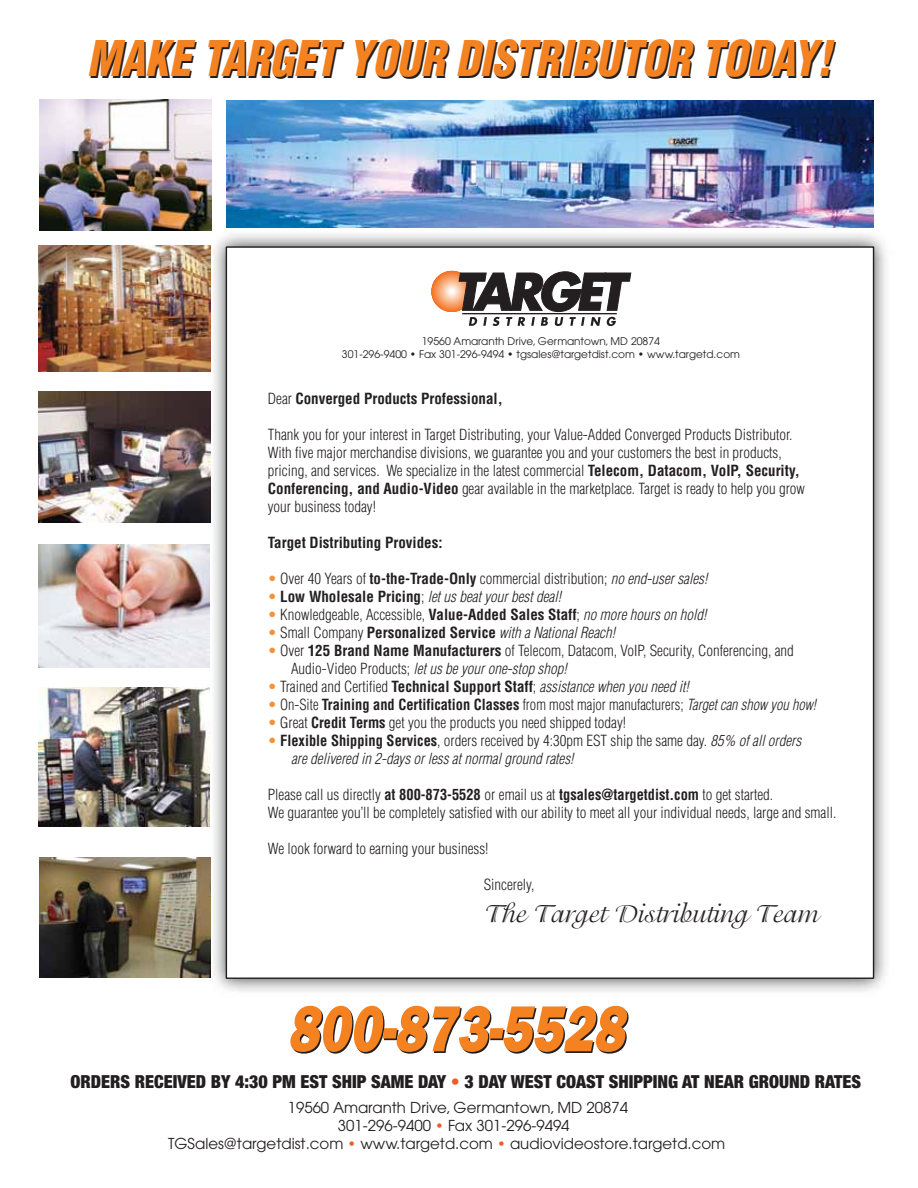
<style>
.page{position:relative;width:918px;height:1188px;background:#fff}
.page>*{position:absolute;margin:0;border:0;box-sizing:border-box;transform-origin:0 0}
.t1{font:italic 800 65.25px "Franklin Gothic";color:#231f20;scale:.79 1}
.t2{font:italic 900 condensed 48px "Helvetica";color:#231f20;scale:.91 1}
.t3{font:27px "Isadora";color:#231f20}
.t4{font:900 condensed 18px "Helvetica Neue";color:#231f20}
.t5{font:300 condensed 15px/18px "Helvetica";color:#231f20}
.t6{font:italic 300 condensed 15px/18px "Helvetica";color:#231f20}
.t7{font:15px "Avant Garde";color:#231f20}
.t8{font:700 condensed 15px "Helvetica";color:#231f20}
.t9{font:300 condensed 15px "Helvetica";color:#231f20;scale:.96 1}
.t10{font:10.5px/12.6px "Avant Garde";color:#231f20;text-align:center}
.s1{font-weight:300}
.s2{font-weight:700}
.s3{color:#f79239}
.s4{font-style:italic}
.s5{font-style:normal;color:#f79239}
.s6{font-weight:700;font-style:normal}
.s7{font-style:normal}
.s8{font-weight:300;color:#f79239}
.s9{font-weight:300;font-style:italic}
.s10{color:#f15a29}
.s11{font-size:14.4px;color:#f15a29}
</style>
<div class="page">
<img style="left:203px;top:224px;width:683px;height:768px">
<div style="left:226px;top:247px;width:648px;height:731px;background:#fff"></div>
<img style="left:39px;top:99px;width:173px;height:131px">
<img style="left:226px;top:100px;width:647px;height:128px">
<img style="left:39px;top:687px;width:171px;height:139px">
<svg style="left:431px;top:271px;width:41px;height:41px"></svg>
<div style="left:432px;top:271px;width:40px;height:41px;background:#f47325;border-radius:50%"></div>
<div style="left:432px;top:271px;width:40px;height:40px;background:#f47526;border-radius:50%"></div>
<div style="left:432px;top:272px;width:39px;height:39px;background:#f4782b;border-radius:50%"></div>
<div style="left:433px;top:272px;width:38px;height:39px;background:#f47a2f;border-radius:50%"></div>
<div style="left:433px;top:273px;width:37px;height:37px;background:#f57f36;border-radius:50%"></div>
<div style="left:434px;top:273px;width:36px;height:36px;background:#f5823a;border-radius:50%"></div>
<div style="left:434px;top:274px;width:35px;height:35px;background:#f6863f;border-radius:50%"></div>
<div style="left:435px;top:274px;width:34px;height:35px;background:#f68944;border-radius:50%"></div>
<div style="left:435px;top:274px;width:34px;height:34px;background:#f68945;border-radius:50%"></div>
<div style="left:435px;top:275px;width:33px;height:33px;background:#f68d4b;border-radius:50%"></div>
<div style="left:436px;top:275px;width:32px;height:33px;background:#f79050;border-radius:50%"></div>
<div style="left:436px;top:275px;width:32px;height:32px;background:#f79051;border-radius:50%"></div>
<div style="left:436px;top:276px;width:31px;height:31px;background:#f79456;border-radius:50%"></div>
<div style="left:437px;top:276px;width:30px;height:31px;background:#f7965a;border-radius:50%"></div>
<div style="left:437px;top:276px;width:30px;height:30px;background:#f7975c;border-radius:50%"></div>
<div style="left:437px;top:277px;width:29px;height:29px;background:#f89b61;border-radius:50%"></div>
<div style="left:438px;top:277px;width:28px;height:29px;background:#f89e65;border-radius:50%"></div>
<div style="left:438px;top:277px;width:28px;height:28px;background:#f89f67;border-radius:50%"></div>
<div style="left:438px;top:278px;width:27px;height:27px;background:#f9a26c;border-radius:50%"></div>
<div style="left:439px;top:278px;width:26px;height:27px;background:#f9a570;border-radius:50%"></div>
<div style="left:439px;top:278px;width:26px;height:26px;background:#f9a671;border-radius:50%"></div>
<div style="left:439px;top:279px;width:25px;height:25px;background:#f9aa77;border-radius:50%"></div>
<div style="left:440px;top:279px;width:24px;height:24px;background:#faae7c;border-radius:50%"></div>
<div style="left:440px;top:280px;width:23px;height:23px;background:#fab282;border-radius:50%"></div>
<div style="left:441px;top:280px;width:22px;height:22px;background:#fbb687;border-radius:50%"></div>
<div style="left:441px;top:281px;width:21px;height:21px;background:#fbb98d;border-radius:50%"></div>
<div style="left:442px;top:281px;width:20px;height:21px;background:#fbbc91;border-radius:50%"></div>
<div style="left:442px;top:281px;width:20px;height:20px;background:#fbbd93;border-radius:50%"></div>
<div style="left:442px;top:282px;width:19px;height:19px;background:#fcc199;border-radius:50%"></div>
<div style="left:443px;top:282px;width:18px;height:19px;background:#fcc49d;border-radius:50%"></div>
<div style="left:443px;top:283px;width:17px;height:17px;background:#fcc9a5;border-radius:50%"></div>
<div style="left:444px;top:283px;width:16px;height:17px;background:#fccca9;border-radius:50%"></div>
<div style="left:444px;top:283px;width:16px;height:16px;background:#fdcdab;border-radius:50%"></div>
<div style="left:444px;top:284px;width:15px;height:15px;background:#fdd1b1;border-radius:50%"></div>
<div style="left:445px;top:284px;width:14px;height:15px;background:#fdd4b6;border-radius:50%"></div>
<div style="left:445px;top:284px;width:14px;height:14px;background:#fdd4b7;border-radius:50%"></div>
<div style="left:445px;top:285px;width:13px;height:13px;background:#fdd9be;border-radius:50%"></div>
<div style="left:446px;top:285px;width:12px;height:13px;background:#fedcc3;border-radius:50%"></div>
<div style="left:446px;top:286px;width:11px;height:11px;background:#fee0ca;border-radius:50%"></div>
<div style="left:447px;top:286px;width:10px;height:10px;background:#fee4d1;border-radius:50%"></div>
<div style="left:447px;top:287px;width:9px;height:9px;background:#fee8d7;border-radius:50%"></div>
<div style="left:448px;top:287px;width:8px;height:9px;background:#feecdd;border-radius:50%"></div>
<div style="left:448px;top:288px;width:7px;height:7px;background:#fff0e6;border-radius:50%"></div>
<svg style="left:449px;top:271px;width:182px;height:55px"></svg>
<hr style="left:462px;top:313px;width:155px;height:1px;background:#231f20">
<img style="left:39px;top:246px;width:172px;height:125px">
<img style="left:39px;top:545px;width:171px;height:122px">
<img style="left:40px;top:857px;width:170px;height:120px">
<img style="left:38px;top:392px;width:173px;height:131px">
<h2 class="t2" style="left:88px;top:30px;width:819px">MAKE TARGET YOUR DISTRIBUTOR TODAY!</h2>
<p class="t10" style="left:342px;top:335px;width:400px">19560 Amaranth Drive, Germantown, MD 20874<br>301-296-9400 • Fax 301-296-9494 • tgsales@targetdist.com • www.targetd.com</p>
<p class="t8" style="left:268px;top:389px;width:236px"><span class="s1">Dear</span> Converged Products Professional,</p>
<p class="t5" style="left:268px;top:426px;width:539px">Thank you for your interest in Target Distributing, your Value-Added Converged Products Distributor.<br>With five major merchandise divisions, we guarantee you and your customers the best in products, pricing, and services. We specialize in the latest commercial <span class="s2">Telecom, Datacom, VoIP, Security, Conferencing, and Audio-Video</span> gear available in the marketplace. Target is ready to help you grow your business today!</p>
<p class="t8" style="left:268px;top:533px;width:176px">Target Distributing Provides:</p>
<p class="t5" style="left:268px;top:570px;width:441px"><span class="s3">•</span> Over 40 Years of <span class="s2">to-the-Trade-Only</span> commercial distribution; <span class="s4">no end-user sales!</span></p>
<p class="t6" style="left:268px;top:588px;width:295px"><span class="s5">•</span> <span class="s6">Low Wholesale Pricing</span><span class="s7">;</span> let us beat your best deal!</p>
<p class="t5" style="left:268px;top:606px;width:440px"><span class="s3">•</span> Knowledgeable, Accessible, <span class="s2">Value-Added Sales Staff</span>; <span class="s4">no more hours on hold!</span></p>
<p class="t8" style="left:268px;top:623px;width:349px"><span class="s8">•</span> <span class="s1">Small Company</span> Personalized Service <span class="s9">with a National Reach!</span></p>
<p class="t5" style="left:291px;top:642px;width:504px;text-indent:-23px"><span class="s3">•</span> Over <span class="s2">125 Brand Name Manufacturers</span> of Telecom, Datacom, VoIP, Security, Conferencing, and<br>Audio-Video Products; <span class="s4">let us be your one-stop shop!</span></p>
<p class="t6" style="left:268px;top:678px;width:422px"><span class="s5">•</span> <span class="s7">Trained and Certified</span> <span class="s6">Technical Support Staff</span><span class="s7">;</span> assistance when you need it!</p>
<p class="t9" style="left:268px;top:696px;width:573px"><span class="s3">•</span> On-Site <span class="s2">Training and Certification Classes</span> from most major manufacturers; <span class="s4">Target can show you how!</span></p>
<p class="t5" style="left:268px;top:714px;width:360px"><span class="s3">•</span> Great <span class="s2">Credit Terms</span> get you the products you need shipped today!</p>
<p class="t6" style="left:291px;top:732px;width:512px;text-indent:-23px"><span class="s5">•</span> <span class="s6">Flexible Shipping Services</span><span class="s7">, orders received by 4:30pm EST ship the same day.</span> 85% of all orders are delivered in 2-days or less at normal ground rates!</p>
<p class="t5" style="left:268px;top:786px;width:570px">Please call us directly <span class="s2">at 800-873-5528</span> or email us at <span class="s2">tgsales@targetdist.com</span> to get started.<br>We guarantee you’ll be completely satisfied with our ability to meet all your individual needs, large and small.</p>
<p class="t5" style="left:268px;top:840px;width:222px">We look forward to earning your business!</p>
<p class="t5" style="left:484px;top:876px;width:52px">Sincerely,</p>
<h3 class="t3" style="left:486px;top:899px;width:335px">The Target Distributing Team</h3>
<h1 class="t1" style="left:289px;top:992px;width:427px">800-873-5528</h1>
<p class="t4" style="left:70px;top:1071px;width:792px">ORDERS RECEIVED BY 4:30 PM EST SHIP SAME DAY <span class="s10">•</span> 3 DAY WEST COAST SHIPPING AT NEAR GROUND RATES</p>
<p class="t7" style="left:288px;top:1099px;width:342px">19560 Amaranth Drive, Germantown, MD 20874</p>
<p class="t7" style="left:338px;top:1117px;width:233px">301-296-9400 <span class="s11">•</span> Fax 301-296-9494</p>
<p class="t7" style="left:168px;top:1135px;width:559px">TGSales@targetdist.com <span class="s11">•</span> www.targetd.com <span class="s11">•</span> audiovideostore.targetd.com</p>
</div>
